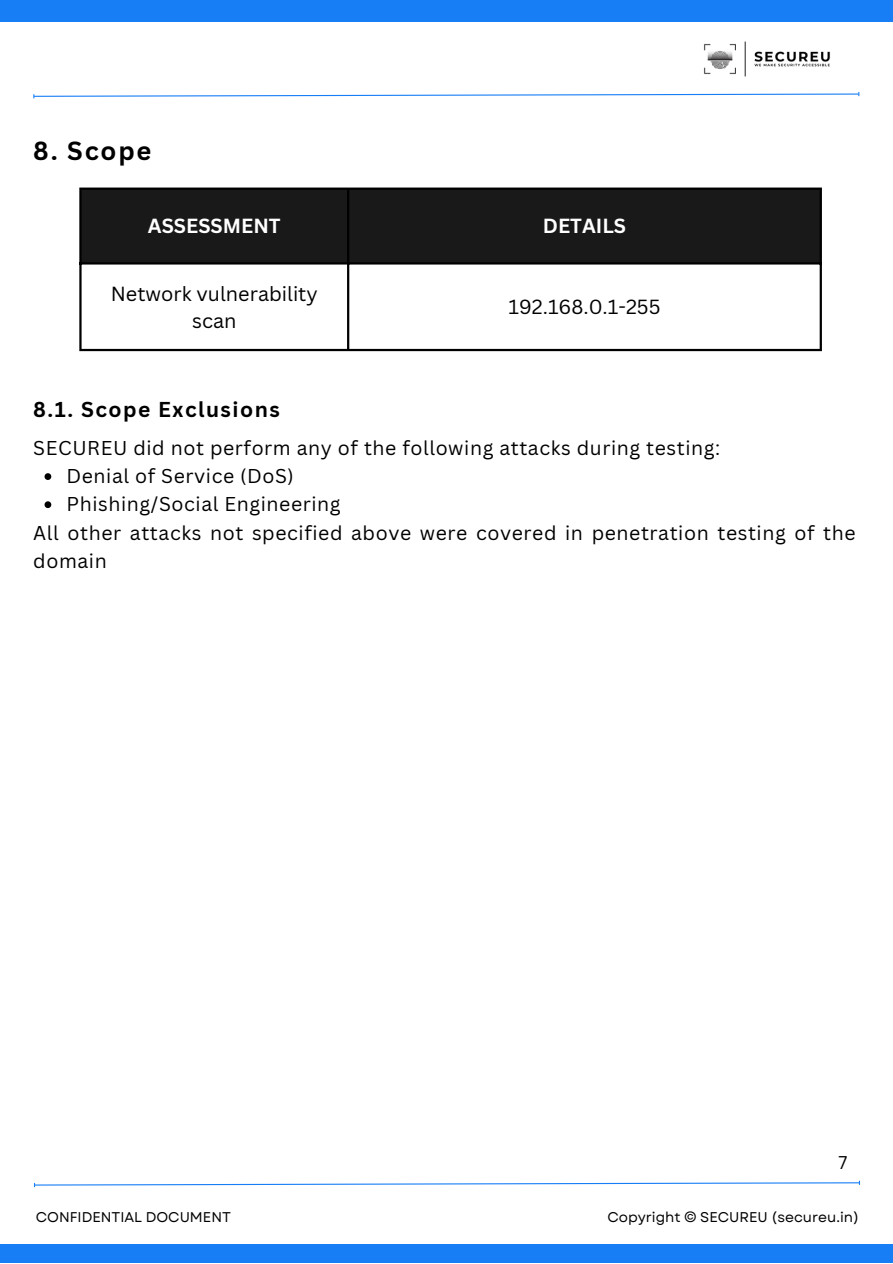
<style>
.page{position:relative;width:893px;height:1264px;background:#fff}
.page>*{position:absolute;margin:0;border:0;box-sizing:border-box;transform-origin:0 0}
.t1{font:700 25.5px "Canva Sans";letter-spacing:.07em;color:#000}
.t2{font:700 21px "Canva Sans";letter-spacing:.07em;color:#000}
.t3{font:19.95px/27px "Canva Sans";color:#000;text-align:center}
.t4{font:700 19.95px "Canva Sans";color:#fff}
.t5{font:19.5px/28px "Canva Sans";letter-spacing:.03em;color:#000}
.t6{font:18px "Canva Sans";color:#000}
.t7{font:14.1px "Garet";color:#000}
</style>
<div class="page">
<div style="left:0;top:0;width:892px;height:22px;background:#187ef6"></div>
<div style="left:0;top:1243px;width:892px;height:19px;background:#187ef6"></div>
<img style="left:704px;top:41px;width:126px;height:36px">
<svg style="left:33px;top:92px;width:826px;height:6px"></svg>
<svg style="left:34px;top:1181px;width:826px;height:5px"></svg>
<div style="left:82px;top:190px;width:737px;height:72px;background:#191919"></div>
<hr style="left:79px;top:190px;width:3px;height:159px;background:#000">
<hr style="left:347px;top:190px;width:2px;height:159px;background:#000">
<hr style="left:819px;top:190px;width:2px;height:159px;background:#000">
<hr style="left:79px;top:187px;width:742px;height:3px;background:#000">
<hr style="left:79px;top:262px;width:742px;height:2px;background:#000">
<hr style="left:79px;top:349px;width:742px;height:2px;background:#000">
<svg style="left:45px;top:473px;width:6px;height:7px"></svg>
<svg style="left:45px;top:501px;width:6px;height:7px"></svg>
<p class="t1" style="left:33px;top:133px;width:120px">8. Scope</p>
<p class="t4" style="left:148px;top:211px;width:134px">ASSESSMENT</p>
<p class="t4" style="left:543px;top:211px;width:85px">DETAILS</p>
<p class="t3" style="left:111px;top:279px;width:208px">Network vulnerability scan</p>
<p class="t2" style="left:33px;top:394px;width:248px">8.1. Scope Exclusions</p>
<p class="t3" style="left:508px;top:293px;width:153px">192.168.0.1-255</p>
<p class="t5" style="left:33px;top:433px;width:688px">SECUREU did not perform any of the following attacks during testing:</p>
<p class="t5" style="left:66px;top:462px;width:229px">Denial of Service (DoS)</p>
<p class="t5" style="left:66px;top:490px;width:276px">Phishing/Social Engineering</p>
<p class="t5" style="left:33px;top:518px;width:823px">All other attacks not specified above were covered in penetration testing of the domain</p>
<p class="t6" style="left:838px;top:1149px;width:10px">7</p>
<p class="t7" style="left:36px;top:1207px;width:197px">CONFIDENTIAL DOCUMENT</p>
<p class="t7" style="left:607px;top:1207px;width:253px">Copyright © SECUREU (secureu.in)</p>
</div>
